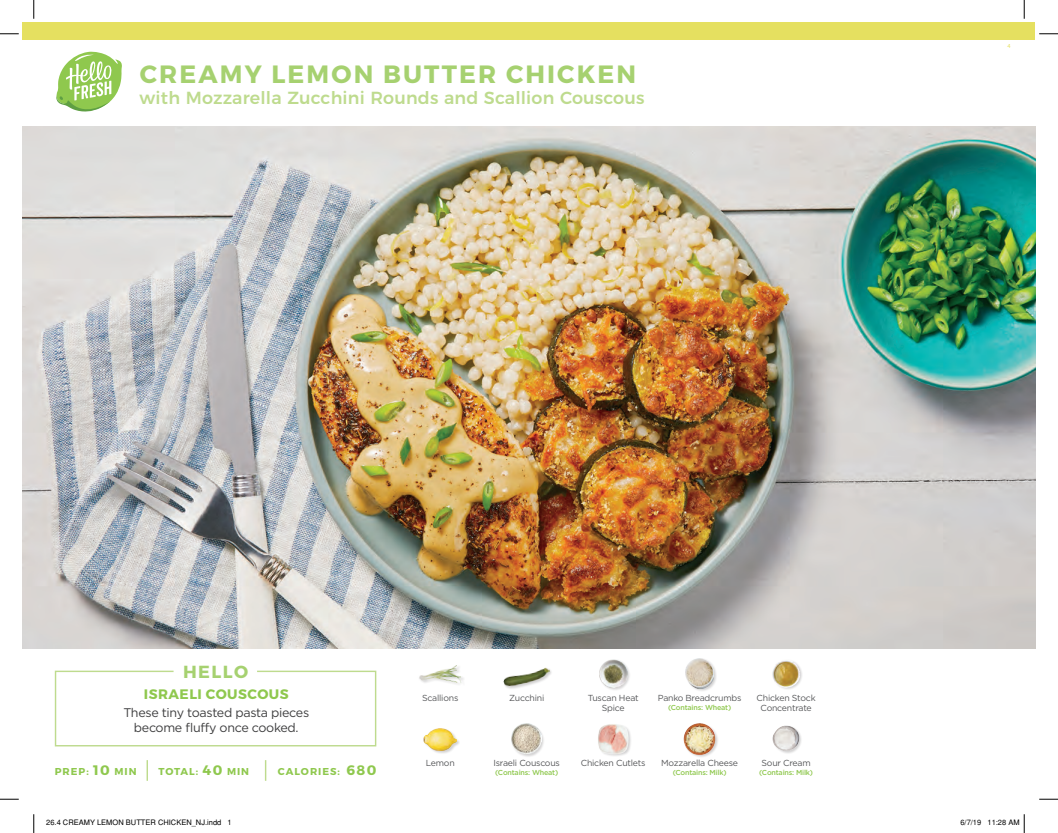
<style>
.page{position:relative;width:1058px;height:833px;background:#fff}
.page>*{position:absolute;margin:0;border:0;box-sizing:border-box;transform-origin:0 0}
.t1{font:700 25px "Montserrat";letter-spacing:.085em;color:#a6d170}
.t2{font:500 17.5px "Montserrat";letter-spacing:.01em;color:#bedb8e}
.t3{font:700 17.5px "Montserrat";letter-spacing:.085em;color:#a6d170}
.t4{font:700 13.75px "Montserrat";letter-spacing:.035em;color:#8fc84e}
.t5{font:12.5px/15px "Gotham";letter-spacing:-.025em;color:#3e3e3f;text-align:center}
.t6{font:700 10px "Montserrat";letter-spacing:.1em;color:#8fc84e}
.t7{font:8.75px/10px "Gotham";letter-spacing:-.025em;color:#57585a;text-align:center}
.t8{font:7.5px "Helvetica";color:#000}
.t9{font:500 7.25px "Gotham";letter-spacing:-.025em;color:#8fc84e}
.t10{font:6.25px "Source Sans Pro";color:#e5e060}
.s1{font-size:13.75px}
</style>
<div class="page">
<div style="left:23px;top:23px;width:1012px;height:17px;background:#e5e060"></div>
<svg style="left:54px;top:670px;width:323px;height:77px"></svg>
<hr style="left:146px;top:760px;width:2px;height:20px;background:#bedb8e">
<svg style="left:265px;top:760px;width:1px;height:20px"></svg>
<svg style="left:56px;top:51px;width:66px;height:61px"></svg>
<img style="left:23px;top:127px;width:1012px;height:521px">
<div style="left:423px;top:728px;width:37px;height:26px;background:#231f20;opacity:.2"></div>
<img style="left:424px;top:728px;width:32px;height:23px">
<img style="left:419px;top:665px;width:45px;height:19px">
<div style="left:598px;top:723px;width:33px;height:34px;background:#231f20;opacity:.2"></div>
<img style="left:598px;top:723px;width:33px;height:32px">
<div style="left:599px;top:659px;width:31px;height:32px;background:#231f20;opacity:.2"></div>
<img style="left:599px;top:659px;width:28px;height:28px">
<div style="left:511px;top:723px;width:34px;height:34px;background:#231f20;opacity:.2"></div>
<img style="left:512px;top:724px;width:29px;height:29px">
<div style="left:503px;top:667px;width:50px;height:23px;background:#231f20;opacity:.2"></div>
<img style="left:503px;top:667px;width:47px;height:23px">
<div style="left:683px;top:722px;width:36px;height:35px;background:#231f20;opacity:.2"></div>
<img style="left:683px;top:722px;width:36px;height:33px">
<div style="left:685px;top:658px;width:32px;height:33px;background:#231f20;opacity:.2"></div>
<img style="left:685px;top:659px;width:28px;height:29px">
<img style="left:772px;top:725px;width:29px;height:28px">
<img style="left:772px;top:660px;width:30px;height:29px">
<svg style="left:0;top:33px;width:19px;height:2px"></svg>
<svg style="left:1039px;top:33px;width:19px;height:2px"></svg>
<svg style="left:0;top:798px;width:19px;height:2px"></svg>
<svg style="left:1039px;top:798px;width:19px;height:2px"></svg>
<svg style="left:33px;top:0;width:2px;height:19px"></svg>
<svg style="left:33px;top:814px;width:2px;height:19px"></svg>
<svg style="left:1023px;top:0;width:2px;height:19px"></svg>
<svg style="left:1023px;top:814px;width:2px;height:19px"></svg>
<h1 class="t1" style="left:140px;top:59px;width:498px">CREAMY LEMON BUTTER CHICKEN</h1>
<h2 class="t2" style="left:140px;top:84px;width:506px">with Mozzarella Zucchini Rounds and Scallion Couscous</h2>
<p class="t10" style="left:1007px;top:42px;width:5px">4</p>
<h2 class="t3" style="left:183px;top:661px;width:67px">HELLO</h2>
<h3 class="t4" style="left:144px;top:686px;width:146px">ISRAELI COUSCOUS</h3>
<h3 class="t5" style="left:123px;top:704px;width:187px">These tiny toasted pasta pieces become fluffy once cooked.</h3>
<p class="t6" style="left:55px;top:765px;width:83px">PREP: <span class="s1">10</span> MIN</p>
<p class="t6" style="left:159px;top:765px;width:92px">TOTAL: <span class="s1">40</span> MIN</p>
<p class="t6" style="left:278px;top:765px;width:100px">CALORIES: <span class="s1">680</span></p>
<p class="t7" style="left:422px;top:693px;width:38px">Scallions</p>
<p class="t7" style="left:587px;top:693px;width:52px">Tuscan Heat</p>
<p class="t7" style="left:657px;top:693px;width:85px">Panko Breadcrumbs</p>
<p class="t7" style="left:601px;top:703px;width:24px">Spice</p>
<p class="t7" style="left:756px;top:693px;width:61px">Chicken Stock<br>Concentrate</p>
<p class="t7" style="left:509px;top:693px;width:37px">Zucchini</p>
<p class="t9" style="left:668px;top:702px;width:64px">(Contains: Wheat)</p>
<p class="t7" style="left:426px;top:758px;width:30px">Lemon</p>
<p class="t7" style="left:493px;top:758px;width:68px">Israeli Couscous</p>
<p class="t7" style="left:581px;top:758px;width:66px">Chicken Cutlets</p>
<p class="t7" style="left:661px;top:758px;width:78px">Mozzarella Cheese</p>
<p class="t7" style="left:761px;top:758px;width:51px">Sour Cream</p>
<p class="t9" style="left:495px;top:768px;width:64px">(Contains: Wheat)</p>
<p class="t9" style="left:672px;top:768px;width:55px">(Contains: Milk)</p>
<p class="t9" style="left:759px;top:768px;width:55px">(Contains: Milk)</p>
<p class="t8" style="left:46px;top:818px;width:187px">26.4 CREAMY LEMON BUTTER CHICKEN_NJ.indd 1</p>
<p class="t8" style="left:960px;top:818px;width:61px">6/7/19 11:28 AM</p>
</div>
